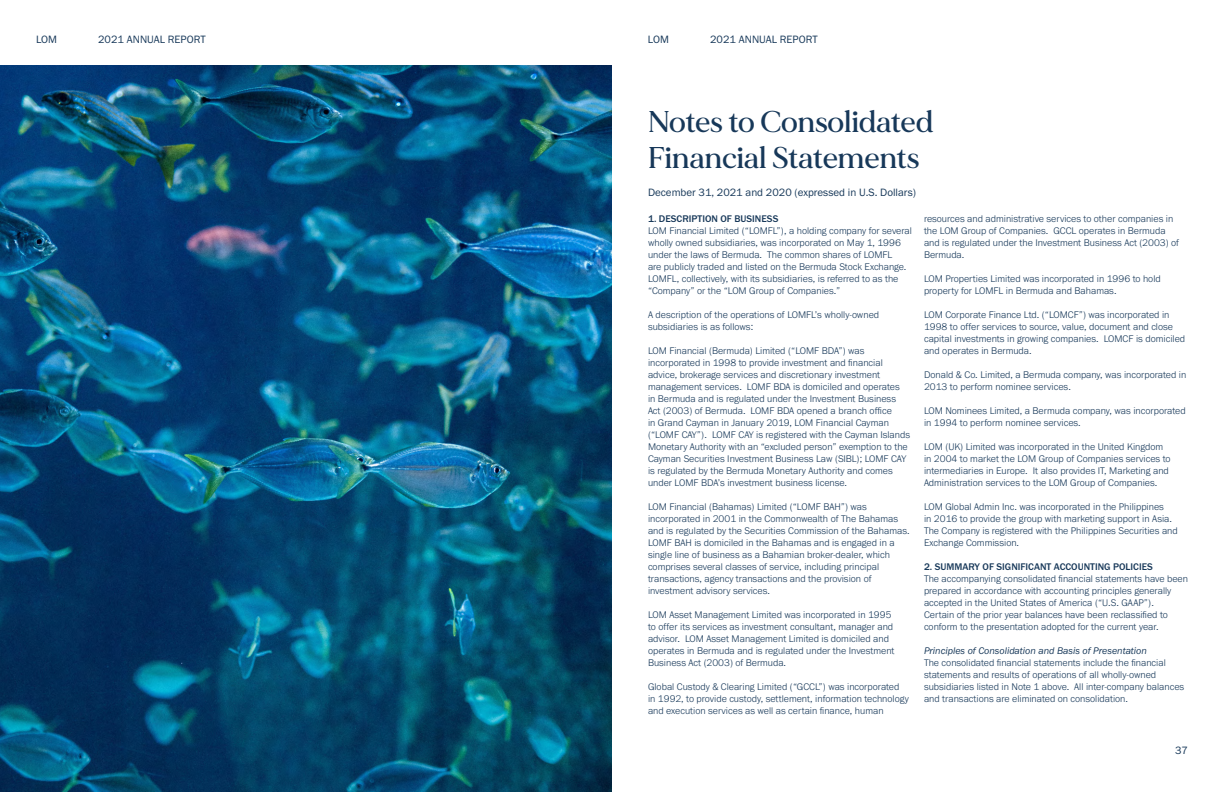
<style>
.page{position:relative;width:1224px;height:792px;background:#fff}
.page>*{position:absolute;margin:0;border:0;box-sizing:border-box;transform-origin:0 0}
.t1{font:500 30px "MADE Mirage";letter-spacing:.01em;color:#173859}
.t2{font:11px "Franklin Gothic URW Boo";color:#173859}
.t3{font:300 10px/12px "Franklin Gothic URW";color:#173859}
.t4{font:500 10px "Franklin Gothic URW";color:#173859}
.t5{font:10px "Franklin Gothic URW Boo Ita";color:#173859}
</style>
<div class="page">
<img style="left:0;top:66px;width:612px;height:726px">
<p class="t2" style="left:36px;top:33px;width:22px">LOM</p>
<p class="t2" style="left:98px;top:33px;width:109px">2021 ANNUAL REPORT</p>
<p class="t2" style="left:648px;top:33px;width:22px">LOM</p>
<p class="t2" style="left:710px;top:33px;width:109px">2021 ANNUAL REPORT</p>
<p class="t1" style="left:648px;top:103px;width:287px">Notes to Consolidated</p>
<p class="t1" style="left:648px;top:139px;width:273px">Financial Statements</p>
<p class="t2" style="left:648px;top:186px;width:270px">December 31, 2021 and 2020 (expressed in U.S. Dollars)</p>
<p class="t4" style="left:648px;top:213px;width:132px">1. DESCRIPTION OF BUSINESS</p>
<p class="t3" style="left:648px;top:225px;width:266px">LOM Financial Limited (“LOMFL”), a holding company for several wholly owned subsidiaries, was incorporated on May 1, 1996 under the laws of Bermuda. The common shares of LOMFL<br>are publicly traded and listed on the Bermuda Stock Exchange.<br>LOMFL, collectively, with its subsidiaries, is referred to as the “Company” or the “LOM Group of Companies.”</p>
<p class="t3" style="left:648px;top:309px;width:233px">A description of the operations of LOMFL’s wholly-owned subsidiaries is as follows:</p>
<p class="t3" style="left:648px;top:345px;width:264px">LOM Financial (Bermuda) Limited (“LOMF BDA”) was incorporated in 1998 to provide investment and financial advice, brokerage services and discretionary investment management services. LOMF BDA is domiciled and operates<br>in Bermuda and is regulated under the Investment Business Act (2003) of Bermuda. LOMF BDA opened a branch office<br>in Grand Cayman in January 2019, LOM Financial Cayman (“LOMF CAY”). LOMF CAY is registered with the Cayman Islands Monetary Authority with an “excluded person” exemption to the Cayman Securities Investment Business Law (SIBL); LOMF CAY is regulated by the Bermuda Monetary Authority and comes under LOMF BDA’s investment business license.</p>
<p class="t3" style="left:648px;top:501px;width:263px">LOM Financial (Bahamas) Limited (“LOMF BAH”) was incorporated in 2001 in the Commonwealth of The Bahamas and is regulated by the Securities Commission of the Bahamas.<br>LOMF BAH is domiciled in the Bahamas and is engaged in a single line of business as a Bahamian broker-dealer, which comprises several classes of service, including principal transactions, agency transactions and the provision of investment advisory services.</p>
<p class="t3" style="left:648px;top:609px;width:248px">LOM Asset Management Limited was incorporated in 1995 to offer its services as investment consultant, manager and advisor. LOM Asset Management Limited is domiciled and operates in Bermuda and is regulated under the Investment Business Act (2003) of Bermuda.</p>
<p class="t3" style="left:648px;top:681px;width:262px">Global Custody &amp; Clearing Limited (“GCCL”) was incorporated in 1992, to provide custody, settlement, information technology and execution services as well as certain finance, human</p>
<p class="t3" style="left:924px;top:213px;width:257px">resources and administrative services to other companies in the LOM Group of Companies. GCCL operates in Bermuda and is regulated under the Investment Business Act (2003) of Bermuda.</p>
<p class="t3" style="left:924px;top:273px;width:238px">LOM Properties Limited was incorporated in 1996 to hold property for LOMFL in Bermuda and Bahamas.</p>
<p class="t3" style="left:924px;top:309px;width:263px">LOM Corporate Finance Ltd. (“LOMCF”) was incorporated in 1998 to offer services to source, value, document and close capital investments in growing companies. LOMCF is domiciled and operates in Bermuda.</p>
<p class="t3" style="left:924px;top:369px;width:264px">Donald &amp; Co. Limited, a Bermuda company, was incorporated in<br>2013 to perform nominee services.</p>
<p class="t3" style="left:924px;top:405px;width:263px">LOM Nominees Limited, a Bermuda company, was incorporated in 1994 to perform nominee services.</p>
<p class="t3" style="left:924px;top:441px;width:248px">LOM (UK) Limited was incorporated in the United Kingdom in 2004 to market the LOM Group of Companies services to intermediaries in Europe. It also provides IT, Marketing and Administration services to the LOM Group of Companies.</p>
<p class="t3" style="left:924px;top:501px;width:255px">LOM Global Admin Inc. was incorporated in the Philippines<br>in 2016 to provide the group with marketing support in Asia.<br>The Company is registered with the Philippines Securities and Exchange Commission.</p>
<p class="t4" style="left:924px;top:561px;width:230px">2. SUMMARY OF SIGNIFICANT ACCOUNTING POLICIES</p>
<p class="t3" style="left:924px;top:573px;width:265px">The accompanying consolidated financial statements have been prepared in accordance with accounting principles generally accepted in the United States of America (“U.S. GAAP”).<br>Certain of the prior year balances have been reclassified to conform to the presentation adopted for the current year.</p>
<p class="t5" style="left:924px;top:645px;width:224px">Principles of Consolidation and Basis of Presentation</p>
<p class="t3" style="left:924px;top:657px;width:262px">The consolidated financial statements include the financial statements and results of operations of all wholly-owned subsidiaries listed in Note 1 above. All inter-company balances and transactions are eliminated on consolidation.</p>
<p class="t2" style="left:1175px;top:743px;width:14px">37</p>
</div>
